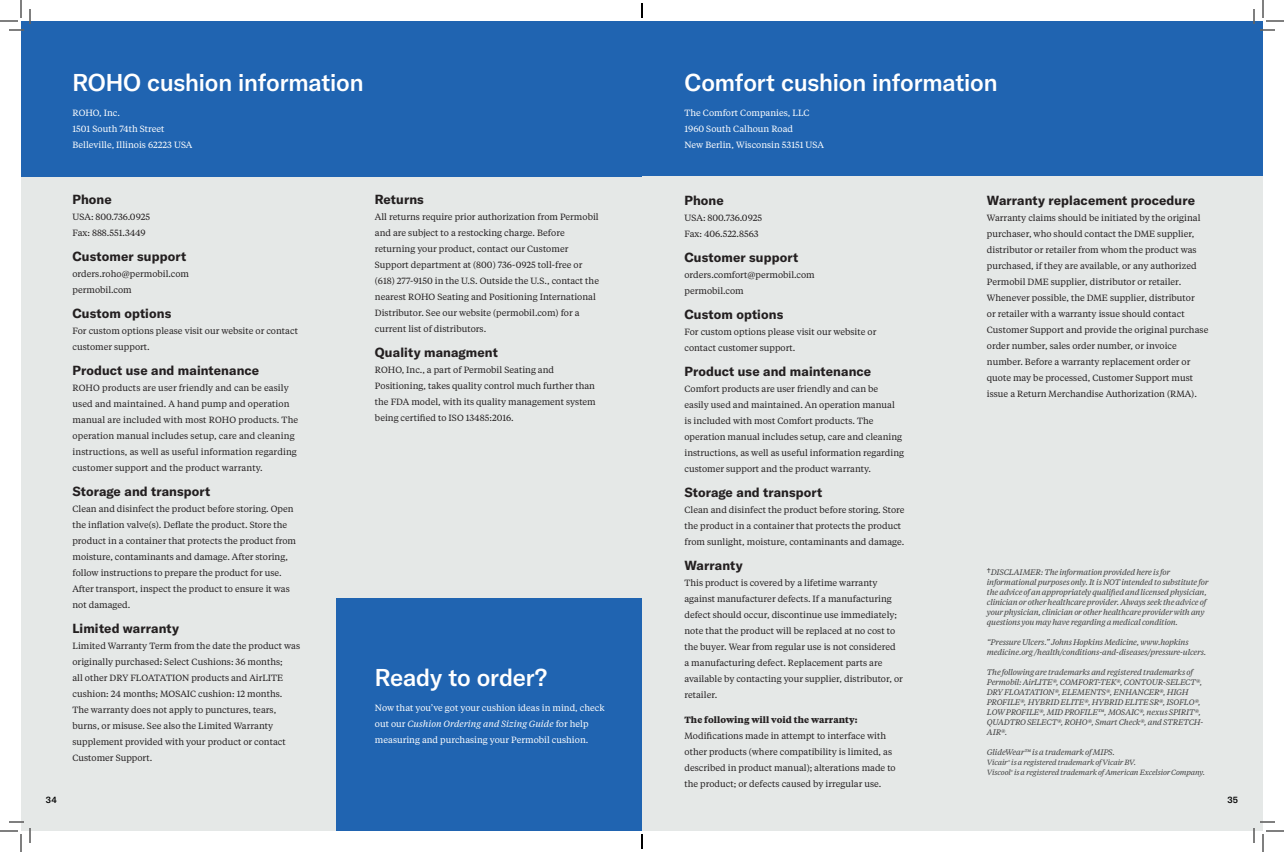
<style>
.page{position:relative;width:1284px;height:852px;background:#fff}
.page>*{position:absolute;margin:0;border:0;box-sizing:border-box;transform-origin:0 0}
.t1{font:500 24px "GT America";letter-spacing:-.005em;color:#fff}
.t2{font:700 13px "GT America";letter-spacing:.01em;color:#231f20}
.t3{font:9px/16px "Tiempos Text";color:#231f20}
.t4{font:9px/16px "Tiempos Text";color:#fff}
.t5{font:700 9px "Tiempos Text";letter-spacing:.01em;color:#231f20}
.t6{font:500 9px "GT America";color:#000}
.t7{font:italic 8px/10px "Tiempos Text";letter-spacing:-.025em;color:#3e3e3f}
.t8{font:italic 7.5px/10px "Tiempos Text";letter-spacing:-.02em;color:#3e3e3f}
.s1{font-style:italic}
.s2{font-style:normal;font-size:9px;color:#000}
</style>
<div class="page">
<div style="left:21px;top:21px;width:1242px;height:810px;background:#e5e8e7"></div>
<div style="left:642px;top:21px;width:621px;height:155px;background:#2064b1"></div>
<div style="left:336px;top:598px;width:306px;height:233px;background:#2064b1"></div>
<div style="left:21px;top:21px;width:621px;height:155px;background:#2064b1"></div>
<svg style="left:0;top:0;width:31px;height:31px"></svg>
<svg style="left:0;top:821px;width:31px;height:31px"></svg>
<svg style="left:1253px;top:0;width:31px;height:31px"></svg>
<svg style="left:1253px;top:821px;width:31px;height:31px"></svg>
<svg style="left:641px;top:3px;width:2px;height:15px"></svg>
<svg style="left:641px;top:834px;width:2px;height:15px"></svg>
<h1 class="t1" style="left:72px;top:68px;width:293px">ROHO cushion information</h1>
<p class="t4" style="left:72px;top:105px;width:121px">ROHO, Inc.<br>1501 South 74th Street<br>Belleville, Illinois 62223 USA</p>
<h2 class="t2" style="left:72px;top:191px;width:41px">Phone</h2>
<p class="t3" style="left:72px;top:208px;width:79px">USA: 800.736.0925<br>Fax: 888.551.3449</p>
<h2 class="t2" style="left:72px;top:248px;width:115px">Customer support</h2>
<p class="t3" style="left:72px;top:265px;width:118px">orders.roho@permobil.com permobil.com</p>
<h2 class="t2" style="left:72px;top:305px;width:100px">Custom options</h2>
<p class="t3" style="left:72px;top:322px;width:227px">For custom options please visit our website or contact customer support.</p>
<h2 class="t2" style="left:72px;top:362px;width:188px">Product use and maintenance</h2>
<p class="t3" style="left:72px;top:379px;width:227px">ROHO products are user friendly and can be easily used and maintained. A hand pump and operation manual are included with most ROHO products. The operation manual includes setup, care and cleaning instructions, as well as useful information regarding customer support and the product warranty.</p>
<h2 class="t2" style="left:72px;top:483px;width:139px">Storage and transport</h2>
<p class="t3" style="left:72px;top:500px;width:225px">Clean and disinfect the product before storing. Open the inflation valve(s). Deflate the product. Store the product in a container that protects the product from moisture, contaminants and damage. After storing, follow instructions to prepare the product for use.<br>After transport, inspect the product to ensure it was not damaged.</p>
<h2 class="t2" style="left:72px;top:620px;width:108px">Limited warranty</h2>
<p class="t3" style="left:72px;top:637px;width:229px">Limited Warranty Term from the date the product was originally purchased: Select Cushions: 36 months;<br>all other DRY FLOATATION products and AirLITE cushion: 24 months; MOSAIC cushion: 12 months.<br>The warranty does not apply to punctures, tears, burns, or misuse. See also the Limited Warranty supplement provided with your product or contact Customer Support.</p>
<h2 class="t2" style="left:375px;top:191px;width:50px">Returns</h2>
<p class="t3" style="left:375px;top:208px;width:226px">All returns require prior authorization from Permobil and are subject to a restocking charge. Before returning your product, contact our Customer Support department at (800) 736-0925 toll-free or (618) 277-9150 in the U.S. Outside the U.S., contact the nearest ROHO Seating and Positioning International Distributor. See our website (permobil.com) for a current list of distributors.</p>
<h2 class="t2" style="left:375px;top:344px;width:124px">Quality managment</h2>
<p class="t3" style="left:375px;top:361px;width:222px">ROHO, Inc., a part of Permobil Seating and Positioning, takes quality control much further than the FDA model, with its quality management system being certified to ISO 13485:2016.</p>
<h1 class="t1" style="left:375px;top:663px;width:174px">Ready to order?</h1>
<p class="t4" style="left:375px;top:699px;width:231px">Now that you’ve got your cushion ideas in mind, check out our <span class="s1">Cushion Ordering and Sizing Guide</span> for help measuring and purchasing your Permobil cushion.</p>
<h1 class="t1" style="left:684px;top:68px;width:315px">Comfort cushion information</h1>
<p class="t4" style="left:684px;top:105px;width:141px">The Comfort Companies, LLC<br>1960 South Calhoun Road<br>New Berlin, Wisconsin 53151 USA</p>
<h2 class="t2" style="left:684px;top:192px;width:41px">Phone</h2>
<p class="t3" style="left:684px;top:209px;width:79px">USA: 800.736.0925<br>Fax: 406.522.8563</p>
<h2 class="t2" style="left:684px;top:249px;width:115px">Customer support</h2>
<p class="t3" style="left:684px;top:266px;width:132px">orders.comfort@permobil.com permobil.com</p>
<h2 class="t2" style="left:684px;top:306px;width:100px">Custom options</h2>
<p class="t3" style="left:684px;top:323px;width:193px">For custom options please visit our website or contact customer support.</p>
<h2 class="t2" style="left:684px;top:363px;width:188px">Product use and maintenance</h2>
<p class="t3" style="left:684px;top:380px;width:221px">Comfort products are user friendly and can be easily used and maintained. An operation manual<br>is included with most Comfort products. The operation manual includes setup, care and cleaning instructions, as well as useful information regarding customer support and the product warranty.</p>
<h2 class="t2" style="left:684px;top:484px;width:139px">Storage and transport</h2>
<p class="t3" style="left:684px;top:501px;width:222px">Clean and disinfect the product before storing. Store the product in a container that protects the product from sunlight, moisture, contaminants and damage.</p>
<h2 class="t2" style="left:684px;top:557px;width:60px">Warranty</h2>
<p class="t3" style="left:684px;top:574px;width:220px">This product is covered by a lifetime warranty against manufacturer defects. If a manufacturing defect should occur, discontinue use immediately; note that the product will be replaced at no cost to the buyer. Wear from regular use is not considered<br>a manufacturing defect. Replacement parts are available by contacting your supplier, distributor, or retailer.</p>
<p class="t5" style="left:684px;top:713px;width:174px">The following will void the warranty:</p>
<p class="t3" style="left:684px;top:727px;width:213px">Modifications made in attempt to interface with other products (where compatibility is limited, as described in product manual); alterations made to the product; or defects caused by irregular use.</p>
<h2 class="t2" style="left:987px;top:192px;width:210px">Warranty replacement procedure</h2>
<p class="t3" style="left:987px;top:209px;width:223px">Warranty claims should be initiated by the original purchaser, who should contact the DME supplier, distributor or retailer from whom the product was purchased, if they are available, or any authorized Permobil DME supplier, distributor or retailer.<br>Whenever possible, the DME supplier, distributor<br>or retailer with a warranty issue should contact Customer Support and provide the original purchase order number, sales order number, or invoice number. Before a warranty replacement order or quote may be processed, Customer Support must issue a Return Merchandise Authorization (RMA).</p>
<p class="t7" style="left:987px;top:567px;width:223px"><span class="s2">†</span>DISCLAIMER: The information provided here is for informational purposes only. It is NOT intended to substitute for the advice of an appropriately qualified and licensed physician, clinician or other healthcare provider. Always seek the advice of your physician, clinician or other healthcare provider with any questions you may have regarding a medical condition.</p>
<p class="t7" style="left:987px;top:637px;width:221px">“Pressure Ulcers.” Johns Hopkins Medicine, www.hopkins medicine.org /health/conditions-and-diseases/pressure-ulcers.</p>
<p class="t7" style="left:987px;top:667px;width:218px">The following are trademarks and registered trademarks of Permobil: AirLITE®, COMFORT-TEK®, CONTOUR-SELECT®, DRY FLOATATION®, ELEMENTS®, ENHANCER®, HIGH PROFILE®, HYBRID ELITE®, HYBRID ELITE SR®, ISOFLO®, LOW PROFILE®, MID PROFILE™, MOSAIC®, nexus SPIRIT®, QUADTRO SELECT®, ROHO®, Smart Check®, and STRETCH-AIR®.</p>
<p class="t7" style="left:987px;top:747px;width:130px">GlideWear™ is a trademark of MIPS.</p>
<p class="t8" style="left:987px;top:757px;width:220px">Vicair<sup>®</sup> is a registered trademark of Vicair BV.<br>Viscool<sup>®</sup> is a registered trademark of American Excelsior Company.</p>
<p class="t6" style="left:46px;top:794px;width:12px">34</p>
<p class="t6" style="left:1227px;top:794px;width:12px">35</p>
</div>
